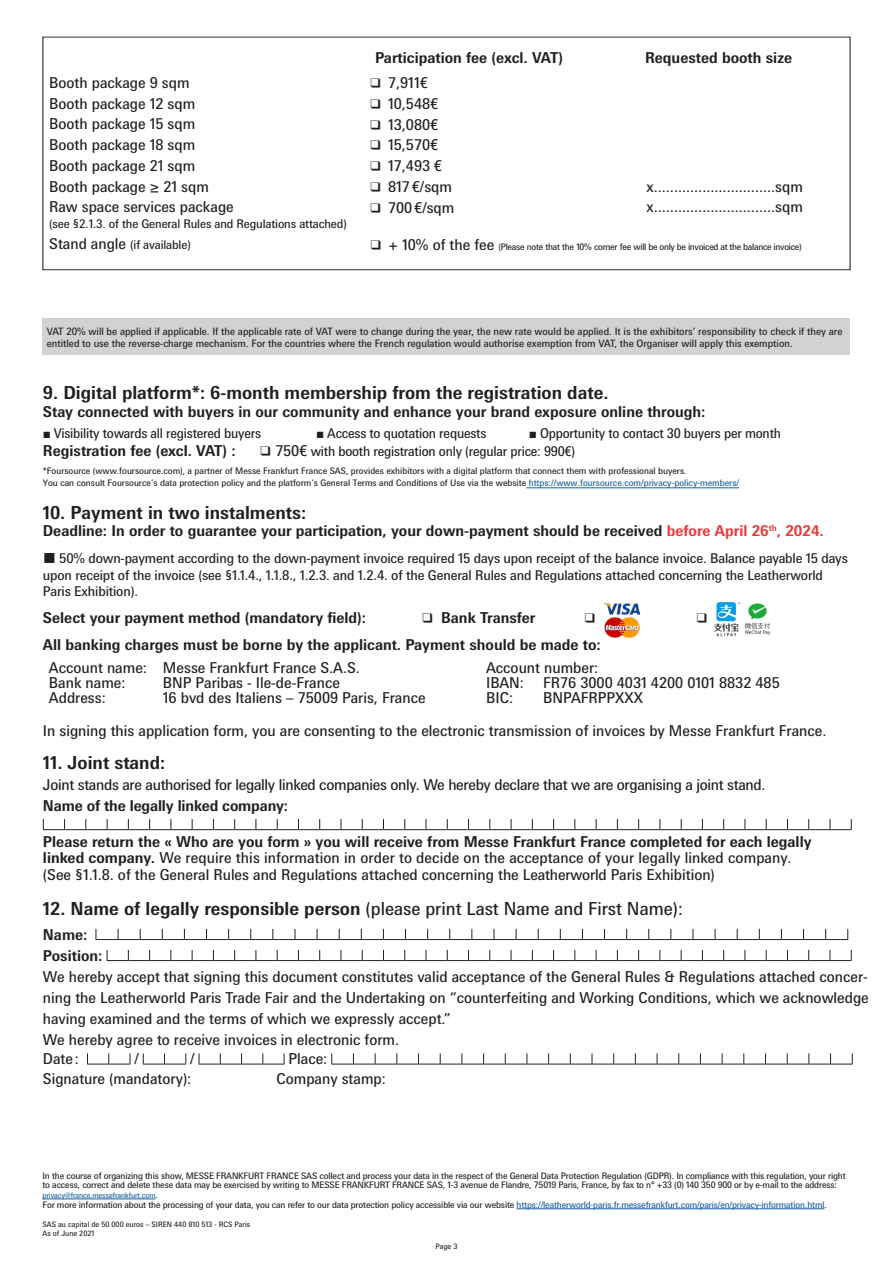
<style>
.page{position:relative;width:893px;height:1263px;background:#fff}
.page>*{position:absolute;margin:0;border:0;box-sizing:border-box;transform-origin:0 0}
.LISTING{font:700 18px "Messe Univers";color:#231f20}
.t1{font:18px "Messe Univers";color:#231f20}
.LISTING-2{font:15px/21px "Messe Univers";color:#231f20}
.LISTING-3{font:700 15px "Messe Univers";color:#231f20}
.LISTING-4{font:15px "Messe Univers";letter-spacing:-.02em;color:#231f20}
.t2{font:13.5px/16.5px "Messe Univers";letter-spacing:-.01em;color:#231f20}
.t3{font:13.5px "MS Gothic";color:#231f20}
.LISTING-5{font:12px/20.5px "Messe Univers";letter-spacing:-.01em;color:#231f20}
.t4{font:10.2px/12px "Messe Univers";color:#231f20}
.LISTING-6{font:9px/12px "Messe Univers";letter-spacing:-.015em;color:#231f20}
.t5{font:7.5px "Messe Univers";color:#231f20}
.t6{font:7.5px "Messe Univers";letter-spacing:-.015em;color:#175d9e}
.s1{font-size:15px}
.s2{font-family:"MS Gothic";font-size:13.5px}
.s3{font-family:"Arial"}
.s4{font-family:"MS Gothic"}
.s5{color:#175d9e}
.s6{color:#ee3639}
.s7{font-family:"Adobe Song Std";font-weight:300}
.s8{font-family:"MS Gothic";font-weight:400;font-size:13.5px}
.s9{font-weight:700}
.s10{font-size:9px;color:#231f20}
</style>
<div class="page">
<div style="left:43px;top:318px;width:807px;height:37px;background:#d1d2d4"></div>
<svg style="left:43px;top:819px;width:809px;height:11px"></svg>
<svg style="left:96px;top:929px;width:752px;height:11px"></svg>
<svg style="left:107px;top:950px;width:745px;height:11px"></svg>
<svg style="left:87px;top:1053px;width:44px;height:12px"></svg>
<svg style="left:143px;top:1053px;width:43px;height:12px"></svg>
<svg style="left:199px;top:1053px;width:86px;height:12px"></svg>
<svg style="left:331px;top:1053px;width:522px;height:12px"></svg>
<hr style="left:43px;top:1198px;width:113px;height:1px;background:#175d9e">
<hr style="left:517px;top:1208px;width:307px;height:1px;background:#175d9e">
<img style="left:605px;top:603px;width:34px;height:34px">
<img style="left:714px;top:602px;width:57px;height:35px">
<hr style="left:526px;top:488px;width:213px;height:1px;background:#175d9e">
<p class="LISTING-2" style="left:49px;top:72px;width:142px">Booth package 9 sqm</p>
<p class="LISTING-2" style="left:49px;top:93px;width:148px">Booth package 12 sqm</p>
<p class="LISTING-2" style="left:49px;top:113px;width:148px">Booth package 15 sqm</p>
<p class="LISTING-2" style="left:49px;top:134px;width:148px">Booth package 18 sqm</p>
<p class="LISTING-2" style="left:49px;top:155px;width:148px">Booth package 21 sqm</p>
<p class="LISTING-2" style="left:49px;top:176px;width:161px">Booth package ≥ 21 sqm</p>
<p class="LISTING-2" style="left:49px;top:196px;width:186px">Raw space services package</p>
<p class="LISTING-5" style="left:49px;top:214px;width:299px">(see §2.1.3. of the General Rules and Regulations attached)<br><span class="s1">Stand angle</span> (if available)</p>
<p class="LISTING-3" style="left:375px;top:48px;width:189px">Participation fee (excl. VAT)</p>
<p class="LISTING-3" style="left:645px;top:48px;width:149px">Requested booth size</p>
<p class="LISTING-2" style="left:369px;top:71px;width:60px"><span class="s2">❑</span> 7,911€</p>
<p class="LISTING-2" style="left:369px;top:93px;width:71px"><span class="s2">❑</span> 10,548€</p>
<p class="LISTING-2" style="left:369px;top:114px;width:71px"><span class="s2">❑</span> 13,080€</p>
<p class="LISTING-2" style="left:369px;top:135px;width:71px"><span class="s2">❑</span> 15,570€</p>
<p class="LISTING-2" style="left:369px;top:155px;width:75px"><span class="s2">❑</span> 17,493 €</p>
<p class="LISTING-2" style="left:369px;top:176px;width:85px"><span class="s2">❑</span> 817 €/sqm</p>
<p class="LISTING-2" style="left:369px;top:197px;width:87px"><span class="s2">❑</span> 700 €/sqm</p>
<p class="LISTING-2" style="left:647px;top:196px;width:158px">x..............................sqm</p>
<p class="LISTING-6" style="left:369px;top:240px;width:434px"><span class="s2">❑</span> <span class="s1">+ 10% of the fee</span> (Please note that the 10% corner fee will be only be invoiced at the balance invoice)</p>
<p class="LISTING-2" style="left:647px;top:176px;width:158px">x..............................sqm</p>
<p class="t4" style="left:47px;top:325px;width:797px">VAT 20% will be applied if applicable. If the applicable rate of VAT were to change during the year, the new rate would be applied. It is the exhibitors’ responsibility to check if they are entitled to use the reverse-charge mechanism. For the countries where the French regulation would authorise exemption from VAT, the Organiser will apply this exemption.</p>
<p class="LISTING" style="left:43px;top:382px;width:567px">9. Digital platform*: 6-month membership from the registration date.</p>
<p class="LISTING-3" style="left:43px;top:403px;width:664px">Stay connected with buyers in our community and enhance your brand exposure online through:</p>
<p class="t2" style="left:43px;top:425px;width:220px"><span class="s3">■</span> Visibility towards all registered buyers</p>
<p class="t2" style="left:316px;top:425px;width:172px"><span class="s3">■</span> Access to quotation requests</p>
<p class="t2" style="left:529px;top:425px;width:253px"><span class="s3">■</span> Opportunity to contact 30 buyers per month</p>
<p class="LISTING-3" style="left:43px;top:442px;width:194px">Registration fee (excl. VAT) :</p>
<p class="t2" style="left:259px;top:443px;width:318px"><span class="s4">❑</span> <span class="s1">750€</span> with booth registration only (regular price: 990€)</p>
<p class="LISTING-6" style="left:43px;top:465px;width:698px">*Foursource (www.foursource.com), a partner of Messe Frankfurt France SAS, provides exhibitors with a digital platform that connect them with professional buyers.<br>You can consult Foursource’s data protection policy and the platform’s General Terms and Conditions of Use via the website <span class="s5">https://www.foursource.com/privacy-policy-members/</span></p>
<p class="LISTING" style="left:43px;top:502px;width:265px">10. Payment in two instalments:</p>
<p class="LISTING-3" style="left:43px;top:521px;width:782px">Deadline: In order to guarantee your participation, your down-payment should be received <span class="s6">before April 26</span><sup>th</sup><span class="s6">, 2024.</span></p>
<p class="t2" style="left:43px;top:550px;width:806px"><span class="s7">■</span> 50% down-payment according to the down-payment invoice required 15 days upon receipt of the balance invoice. Balance payable 15 days upon receipt of the invoice (see §1.1.4., 1.1.8., 1.2.3. and 1.2.4. of the General Rules and Regulations attached concerning the Leatherworld<br>Paris Exhibition).</p>
<p class="LISTING-3" style="left:43px;top:609px;width:325px">Select your payment method (mandatory field):</p>
<p class="LISTING-3" style="left:421px;top:609px;width:116px"><span class="s8">❑</span> Bank Transfer</p>
<p class="t3" style="left:583px;top:612px;width:15px">❑</p>
<p class="t3" style="left:695px;top:612px;width:15px">❑</p>
<p class="LISTING-3" style="left:43px;top:636px;width:559px">All banking charges must be borne by the applicant. Payment should be made to:</p>
<p class="LISTING-2" style="left:49px;top:657px;width:312px">Account name: Messe Frankfurt France S.A.S.</p>
<p class="LISTING-2" style="left:49px;top:672px;width:78px">Bank name:</p>
<p class="LISTING-2" style="left:163px;top:672px;width:179px">BNP Paribas - Ile-de-France</p>
<p class="LISTING-2" style="left:49px;top:687px;width:58px">Address:</p>
<p class="LISTING-2" style="left:163px;top:687px;width:264px">16 bvd des Italiens – 75009 Paris, France</p>
<p class="LISTING-2" style="left:486px;top:657px;width:114px">Account number:</p>
<p class="LISTING-2" style="left:486px;top:672px;width:39px">IBAN:</p>
<p class="LISTING-2" style="left:543px;top:672px;width:238px">FR76 3000 4031 4200 0101 8832 485</p>
<p class="LISTING-2" style="left:486px;top:687px;width:28px">BIC:</p>
<p class="LISTING-2" style="left:543px;top:687px;width:101px">BNPAFRPPXXX</p>
<p class="LISTING-2" style="left:43px;top:720px;width:785px">In signing this application form, you are consenting to the electronic transmission of invoices by Messe Frankfurt France.</p>
<p class="LISTING" style="left:43px;top:752px;width:124px">11. Joint stand:</p>
<p class="LISTING-4" style="left:43px;top:776px;width:724px">Joint stands are authorised for legally linked companies only. We hereby declare that we are organising a joint stand.</p>
<p class="LISTING-3" style="left:43px;top:797px;width:247px">Name of the legally linked company:</p>
<p class="LISTING-2" style="left:43px;top:833px;width:770px;line-height:16.5px"><span class="s9">Please return the « Who are you form » you will receive from Messe Frankfurt France completed for each legally linked company.</span> We require this information in order to decide on the acceptance of your legally linked company. (See §1.1.8. of the General Rules and Regulations attached concerning the Leatherworld Paris Exhibition)</p>
<p class="t1" style="left:43px;top:898px;width:641px"><span class="s9">12. Name of legally responsible person</span> (please print Last Name and First Name):</p>
<p class="LISTING-2" style="left:43px;top:924px;width:827px"><span class="s9">Name:<br>Position:<br></span>We hereby accept that signing this document constitutes valid acceptance of the General Rules &amp; Regulations attached concer&shy;ning the Leatherworld Paris Trade Fair and the Undertaking on “counterfeiting and Working Conditions, which we acknowledge having examined and the terms of which we expressly accept.”</p>
<p class="LISTING-2" style="left:43px;top:1029px;width:358px">We hereby agree to receive invoices in electronic form.</p>
<p class="LISTING-2" style="left:43px;top:1048px;width:38px">Date:</p>
<p class="LISTING-2" style="left:134px;top:1048px;width:6px">/</p>
<p class="LISTING-2" style="left:190px;top:1048px;width:6px">/</p>
<p class="LISTING-2" style="left:288px;top:1048px;width:40px">Place:</p>
<p class="LISTING-2" style="left:43px;top:1068px;width:150px">Signature (mandatory):</p>
<p class="LISTING-2" style="left:276px;top:1068px;width:111px">Company stamp:</p>
<p class="LISTING-6" style="left:43px;top:1170px;width:805px;line-height:9.8px">In the course of organizing this show, MESSE FRANKFURT FRANCE SAS collect and process your data in the respect of the General Data Protection Regulation (GDPR). In compliance with this regulation, your right to access, correct and delete these data may be exercised by writing to MESSE FRANKFURT FRANCE SAS, 1-3 avenue de Flandre, 75019 Paris, France, by fax to n° +33 (0) 140 350 900 or by e-mail to the address:</p>
<p class="t6" style="left:43px;top:1191px;width:117px">privacy@france.messefrankfurt.com<span class="s10">.</span></p>
<p class="LISTING-6" style="left:43px;top:1198px;width:786px">For more information about the processing of your data, you can refer to our data protection policy accessible via our website <span class="s5">https://leatherworld-paris.fr.messefrankfurt.com/paris/en/privacy-information.html</span>.</p>
<p class="t5" style="left:435px;top:1242px;width:23px">Page 3</p>
<p class="t5" style="left:43px;top:1220px;width:209px">SAS au capital de 50 000 euros – SIREN 440 810 513 - RCS Paris</p>
<p class="t5" style="left:43px;top:1229px;width:53px">As of June 2021</p>
</div>
